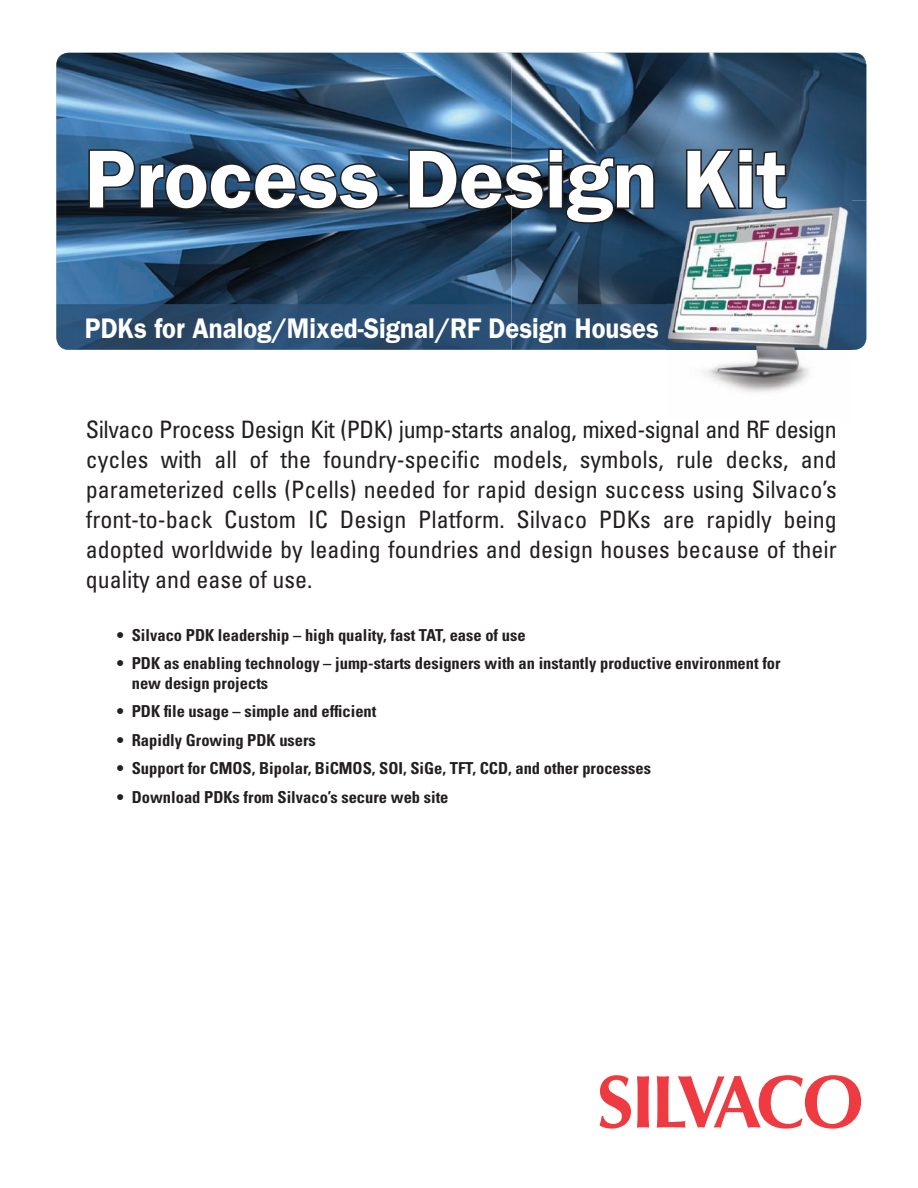
<style>
.page{position:relative;width:918px;height:1188px;background:#fff}
.page>*{position:absolute;margin:0;border:0;box-sizing:border-box;transform-origin:0 0}
.t1{font:600 82.5px "Franklin Gothic";color:#fff}
.t2{font:600 28.5px "Franklin Gothic";color:#fff;scale:.9 1}
.t3{font:condensed 24px/30px "Univers";color:#231f20;text-align:justify}
.t4{font:700 condensed 16.5px/19.5px "Univers";color:#231f20}
</style>
<div class="page">
<img style="left:56px;top:53px;width:455px;height:297px">
<img style="left:511px;top:53px;width:203px;height:297px">
<img style="left:714px;top:53px;width:152px;height:148px">
<img style="left:851px;top:201px;width:15px;height:149px">
<svg style="left:600px;top:1075px;width:31px;height:53px"></svg>
<svg style="left:637px;top:1076px;width:12px;height:52px"></svg>
<svg style="left:657px;top:1075px;width:204px;height:53px"></svg>
<img style="left:701px;top:350px;width:109px;height:42px">
<img style="left:696px;top:420px;width:117px;height:3px">
<img style="left:667px;top:196px;width:184px;height:154px">
<svg style="left:87px;top:147px;width:294px;height:64px;background:#2a4764"></svg>
<svg style="left:407px;top:147px;width:249px;height:78px;background:#2a435a"></svg>
<svg style="left:684px;top:147px;width:104px;height:65px;background:#465f78"></svg>
<h1 class="t1" style="left:85px;top:130px;width:704px">Process Design Kit</h1>
<p class="t2" style="left:85px;top:311px;width:639px">PDKs for Analog/Mixed-Signal/RF Design Houses</p>
<p class="t3" style="left:86px;top:414px;width:752px">Silvaco Process Design Kit (PDK) jump-starts analog, mixed-signal and RF design cycles with all of the foundry-specific models, symbols, rule decks, and parameterized cells (Pcells) needed for rapid design success using Silvaco’s front-to-back Custom IC Design Platform. Silvaco PDKs are rapidly being adopted worldwide by leading foundries and design houses because of their quality and ease of use.</p>
<p class="t4" style="left:117px;top:625px;width:410px">• Silvaco PDK leadership – high quality, fast TAT, ease of use</p>
<p class="t4" style="left:132px;top:653px;width:650px;text-indent:-15px">• PDK as enabling technology – jump-starts designers with an instantly productive environment for new design projects</p>
<p class="t4" style="left:117px;top:701px;width:261px">• PDK f le usage – simple and eff cient</p>
<p class="t4" style="left:117px;top:730px;width:201px">• Rapidly Growing PDK users</p>
<p class="t4" style="left:117px;top:758px;width:536px">• Support for CMOS, Bipolar, BiCMOS, SOI, SiGe, TFT, CCD, and other processes</p>
<p class="t4" style="left:117px;top:787px;width:333px">• Download PDKs from Silvaco’s secure web site</p>
</div>
